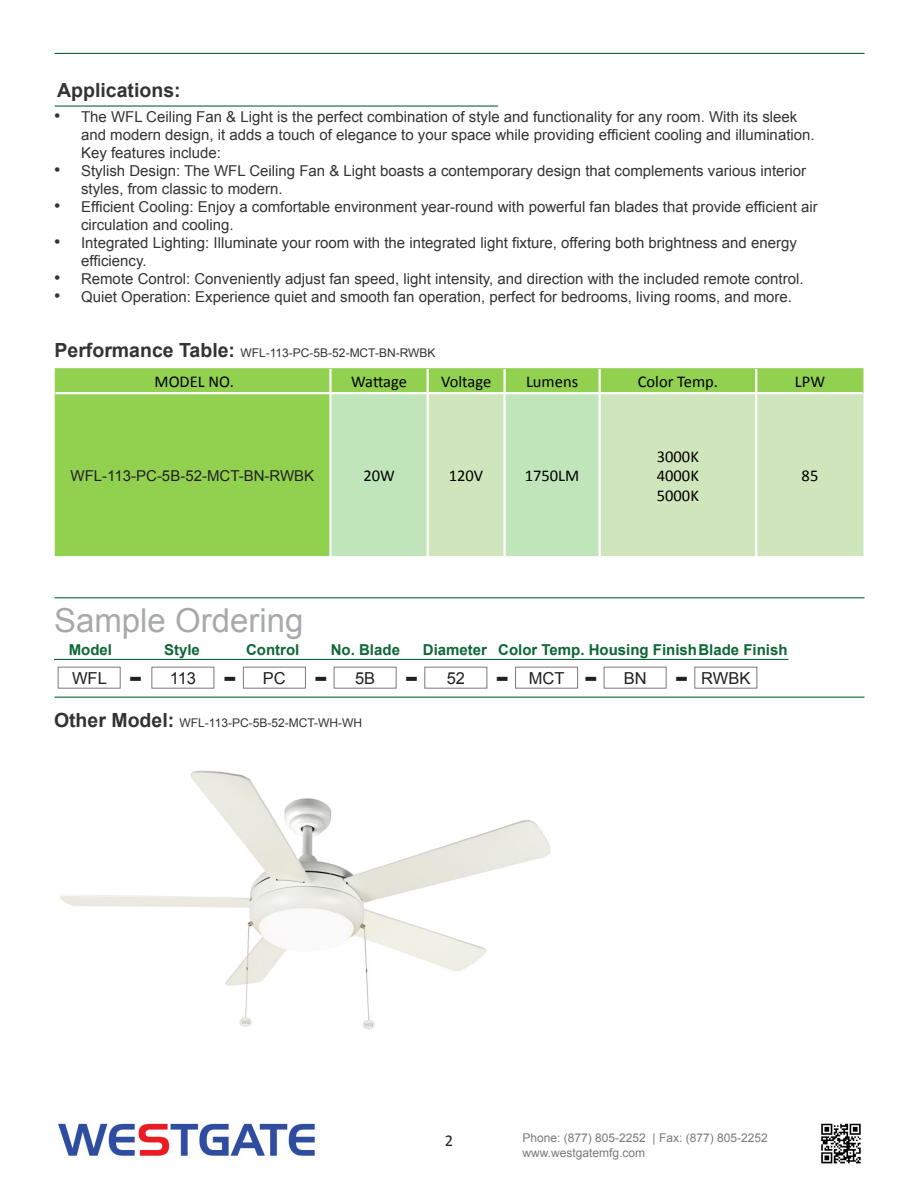
<style>
.page{position:relative;width:918px;height:1188px;background:#fff}
.page>*{position:absolute;margin:0;border:0;box-sizing:border-box;transform-origin:0 0}
.t1{font:33px "Arial";color:#a8a9ad}
.t2{font:700 28.5px "Verdana";color:#231f20}
.t3{font:700 19.5px "Arial";color:#333}
.t4{font:16.5px "Calibri";color:#000}
.t5{font:16.5px "Arial";color:#231f20}
.t6{font:16.5px "Calibri";color:#231f20}
.t7{font:15px/18px "Arial";color:#323332}
.t8{font:700 15px "Arial";color:#0d6736}
.t9{font:15px "Arial";color:#231f20}
.t10{font:12px "Arial";color:#333}
.t11{font:12px "Arial";color:#787a7d}
.s1{font-size:18px}
.s2{font-weight:700;font-size:19.5px}
</style>
<div class="page">
<hr style="left:55px;top:53px;width:810px;height:1px;background:#0d6736">
<hr style="left:55px;top:597px;width:810px;height:1px;background:#0d6736">
<hr style="left:55px;top:697px;width:810px;height:1px;background:#0d6736">
<div style="left:58px;top:667px;width:63px;height:22px;border:1px solid #787a7d"></div>
<div style="left:151px;top:667px;width:63px;height:22px;border:1px solid #787a7d"></div>
<div style="left:243px;top:667px;width:63px;height:22px;border:1px solid #787a7d"></div>
<div style="left:334px;top:667px;width:63px;height:22px;border:1px solid #787a7d"></div>
<div style="left:424px;top:667px;width:63px;height:22px;border:1px solid #787a7d"></div>
<div style="left:515px;top:667px;width:63px;height:22px;border:1px solid #787a7d"></div>
<div style="left:604px;top:667px;width:63px;height:22px;border:1px solid #787a7d"></div>
<div style="left:694px;top:667px;width:63px;height:22px;border:1px solid #787a7d"></div>
<img style="left:58px;top:1123px;width:257px;height:34px">
<img style="left:821px;top:1123px;width:40px;height:41px">
<div style="left:55px;top:368px;width:808px;height:188px;background:#92d050"></div>
<div style="left:332px;top:394px;width:95px;height:162px;background:#c0e5bb"></div>
<svg style="left:429px;top:394px;width:434px;height:162px;background:#cbe5bb"></svg>
<hr style="left:329px;top:369px;width:3px;height:23px;background:#fff">
<hr style="left:427px;top:369px;width:2px;height:23px;background:#fff">
<hr style="left:503px;top:369px;width:3px;height:23px;background:#fff">
<hr style="left:598px;top:369px;width:3px;height:23px;background:#fff">
<hr style="left:755px;top:369px;width:2px;height:23px;background:#fff">
<hr style="left:329px;top:394px;width:3px;height:162px;background:#fff">
<hr style="left:427px;top:394px;width:2px;height:162px;background:#fff">
<hr style="left:503px;top:394px;width:3px;height:162px;background:#fff">
<hr style="left:598px;top:394px;width:3px;height:162px;background:#fff">
<hr style="left:755px;top:394px;width:2px;height:162px;background:#fff">
<hr style="left:56px;top:392px;width:274px;height:2px;background:#fff">
<hr style="left:330px;top:392px;width:98px;height:2px;background:#fff">
<hr style="left:428px;top:392px;width:77px;height:2px;background:#fff">
<hr style="left:505px;top:392px;width:95px;height:2px;background:#fff">
<hr style="left:600px;top:392px;width:156px;height:2px;background:#fff">
<hr style="left:756px;top:392px;width:107px;height:2px;background:#fff">
<hr style="left:55px;top:105px;width:443px;height:2px;background:#0d6736">
<img style="left:60px;top:770px;width:491px;height:260px">
<hr style="left:54px;top:659px;width:734px;height:1px;background:#0d6736">
<p class="t3" style="left:57px;top:78px;width:125px">Applications:</p>
<p class="t7" style="left:81px;top:108px;width:735px;text-indent:-27px"><span class="s1">•</span> The WFL Ceiling Fan &amp; Light is the perfect combination of style and functionality for any room. With its sleek and modern design, it adds a touch of elegance to your space while providing efficient cooling and illumination.<br>Key features include:</p>
<p class="t7" style="left:81px;top:162px;width:727px;text-indent:-27px"><span class="s1">•</span> Stylish Design: The WFL Ceiling Fan &amp; Light boasts a contemporary design that complements various interior styles, from classic to modern.</p>
<p class="t7" style="left:81px;top:198px;width:738px;text-indent:-27px"><span class="s1">•</span> Efficient Cooling: Enjoy a comfortable environment year-round with powerful fan blades that provide efficient air circulation and cooling.</p>
<p class="t7" style="left:81px;top:234px;width:717px;text-indent:-27px"><span class="s1">•</span> Integrated Lighting: Illuminate your room with the integrated light fixture, offering both brightness and energy efficiency.</p>
<p class="t7" style="left:54px;top:270px;width:751px"><span class="s1">•</span> Remote Control: Conveniently adjust fan speed, light intensity, and direction with the included remote control.</p>
<p class="t7" style="left:54px;top:288px;width:740px"><span class="s1">•</span> Quiet Operation: Experience quiet and smooth fan operation, perfect for bedrooms, living rooms, and more.</p>
<p class="t10" style="left:55px;top:344px;width:382px"><span class="s2">Performance Table:</span> WFL-113-PC-5B-52-MCT-BN-RWBK</p>
<p class="t4" style="left:155px;top:371px;width:81px">MODEL NO.</p>
<p class="t4" style="left:351px;top:371px;width:57px">Wattage</p>
<p class="t4" style="left:441px;top:371px;width:52px">Voltage</p>
<p class="t4" style="left:526px;top:371px;width:54px">Lumens</p>
<p class="t4" style="left:638px;top:371px;width:82px">Color Temp.</p>
<p class="t4" style="left:795px;top:371px;width:32px">LPW</p>
<p class="t9" style="left:71px;top:466px;width:245px">WFL-113-PC-5B-52-MCT-BN-RWBK</p>
<p class="t4" style="left:363px;top:466px;width:33px">20W</p>
<p class="t4" style="left:449px;top:466px;width:36px">120V</p>
<p class="t4" style="left:525px;top:466px;width:56px">1750LM</p>
<p class="t4" style="left:657px;top:446px;width:44px">3000K</p>
<p class="t4" style="left:657px;top:466px;width:44px">4000K</p>
<p class="t4" style="left:657px;top:485px;width:44px">5000K</p>
<p class="t4" style="left:802px;top:466px;width:18px">85</p>
<p class="t1" style="left:54px;top:599px;width:251px">Sample Ordering</p>
<p class="t2" style="left:129px;top:659px;width:15px">-</p>
<p class="t2" style="left:223px;top:659px;width:15px">-</p>
<p class="t2" style="left:314px;top:659px;width:15px">-</p>
<p class="t2" style="left:405px;top:659px;width:15px">-</p>
<p class="t2" style="left:495px;top:659px;width:15px">-</p>
<p class="t2" style="left:584px;top:659px;width:15px">-</p>
<p class="t2" style="left:675px;top:659px;width:15px">-</p>
<p class="t8" style="left:69px;top:639px;width:45px">Model</p>
<p class="t8" style="left:164px;top:639px;width:37px">Style</p>
<p class="t8" style="left:246px;top:639px;width:55px">Control</p>
<p class="t8" style="left:331px;top:639px;width:71px">No. Blade</p>
<p class="t8" style="left:423px;top:640px;width:66px">Diameter</p>
<p class="t8" style="left:498px;top:639px;width:291px">Color Temp. Housing FinishBlade Finish</p>
<p class="t5" style="left:72px;top:667px;width:36px">WFL</p>
<p class="t5" style="left:170px;top:667px;width:28px">113</p>
<p class="t5" style="left:263px;top:667px;width:24px">PC</p>
<p class="t5" style="left:355px;top:667px;width:22px">5B</p>
<p class="t5" style="left:447px;top:667px;width:20px">52</p>
<p class="t5" style="left:529px;top:667px;width:37px">MCT</p>
<p class="t5" style="left:624px;top:667px;width:24px">BN</p>
<p class="t5" style="left:701px;top:667px;width:51px">RWBK</p>
<p class="t10" style="left:54px;top:715px;width:310px"><span class="s2">Other Model:</span> WFL-113-PC-5B-52-MCT-WH-WH</p>
<p class="t6" style="left:445px;top:1131px;width:10px">2</p>
<p class="t11" style="left:522px;top:1130px;width:247px">Phone: (877) 805-2252 | Fax: (877) 805-2252</p>
<p class="t11" style="left:522px;top:1145px;width:124px">www.westgatemfg.com</p>
</div>
